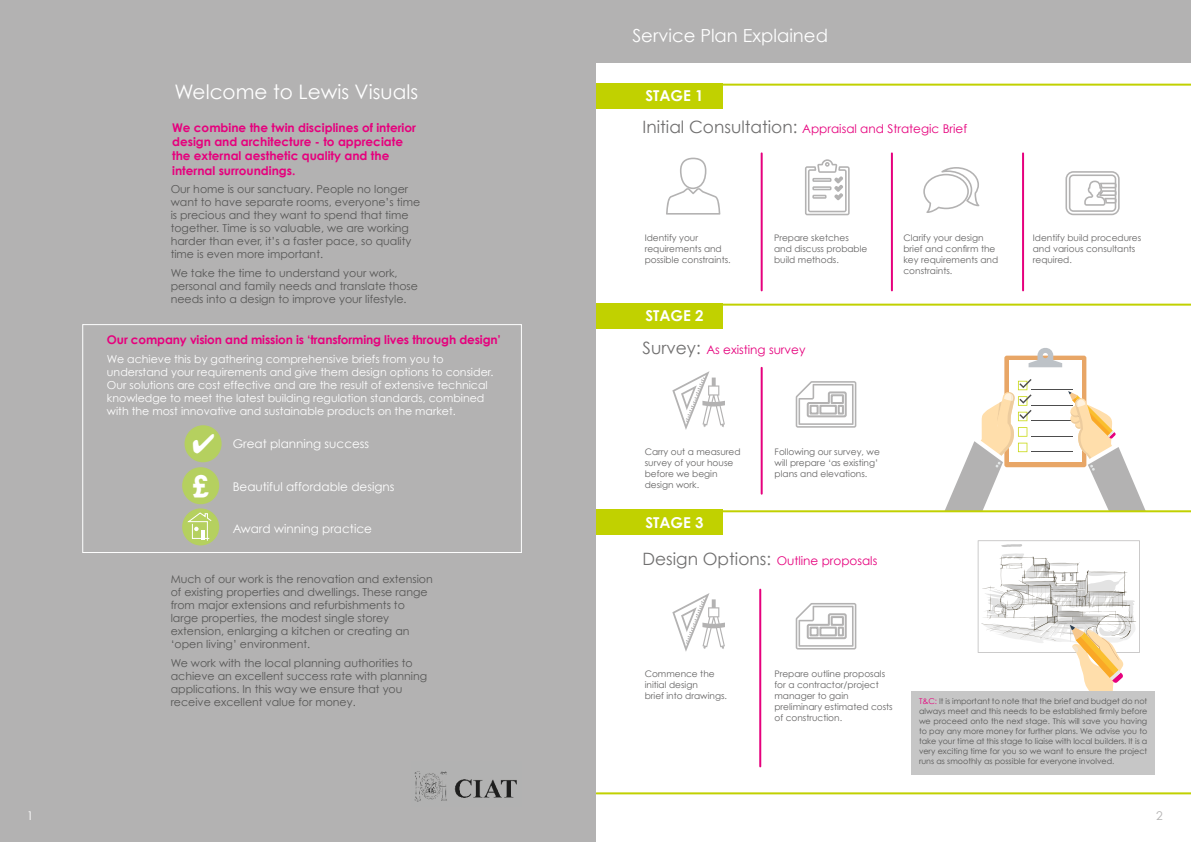
<style>
.page{position:relative;width:1191px;height:842px;background:#fff}
.page>*{position:absolute;margin:0;border:0;box-sizing:border-box;transform-origin:0 0}
.t1{font:700 30.2px "Century Gothic";color:#fff}
.t2{font:20px "Century Gothic";color:#fff}
.t3{font:18px "Century Gothic";color:#fff}
.t4{font:700 15px "Century Gothic";color:#fff}
.t5{font:700 12px/14.4px "Century Gothic";color:#e6007d}
.t6{font:12px "Century Gothic";color:#e6007d}
.t7{font:12px "Century Gothic";color:#fff}
.t8{font:12px "Century Gothic";color:#b3b2b2}
.t9{font:11px/13px "Century Gothic";color:#575756}
.t10{font:11px/13px "Century Gothic";color:#fff}
.t11{font:9px/11px "Century Gothic";color:#646363}
.t12{font:8px/10px "Century Gothic";color:#575756;text-align:justify}
.s1{font-size:17px;color:#706f6f}
.s2{color:#e6007d}
</style>
<div class="page">
<div style="left:596px;top:0;width:595px;height:62px;background:#b3b2b2"></div>
<div style="left:1004px;top:356px;width:82px;height:111px;background:#e8a666;border-radius:2px"></div>
<div style="left:1009px;top:361px;width:72px;height:101px;background:#fff"></div>
<svg style="left:1028px;top:348px;width:34px;height:19px"></svg>
<hr style="left:1031px;top:389px;width:41px;height:1px;background:#4d4d4d">
<hr style="left:1031px;top:405px;width:41px;height:1px;background:#4d4d4d">
<hr style="left:1031px;top:420px;width:41px;height:1px;background:#4d4d4d">
<hr style="left:1031px;top:436px;width:41px;height:1px;background:#4d4d4d">
<hr style="left:1031px;top:451px;width:41px;height:1px;background:#4d4d4d">
<svg style="left:1066px;top:391px;width:79px;height:119px"></svg>
<svg style="left:945px;top:379px;width:86px;height:131px"></svg>
<svg style="left:666px;top:158px;width:54px;height:57px"></svg>
<svg style="left:805px;top:159px;width:44px;height:56px"></svg>
<svg style="left:923px;top:167px;width:56px;height:46px"></svg>
<svg style="left:1065px;top:171px;width:54px;height:44px"></svg>
<hr style="left:760px;top:153px;width:2px;height:137px;background:#e6007d">
<hr style="left:891px;top:153px;width:2px;height:137px;background:#e6007d">
<hr style="left:1022px;top:153px;width:2px;height:137px;background:#e6007d">
<hr style="left:760px;top:368px;width:2px;height:126px;background:#e6007d">
<hr style="left:759px;top:590px;width:2px;height:176px;background:#e6007d">
<div style="left:596px;top:84px;width:126px;height:25px;background:#c1d100"></div>
<div style="left:596px;top:303px;width:126px;height:25px;background:#c1d100"></div>
<div style="left:596px;top:509px;width:126px;height:25px;background:#c1d100"></div>
<hr style="left:596px;top:304px;width:595px;height:2px;background:#c1d100">
<hr style="left:596px;top:84px;width:595px;height:2px;background:#c1d100">
<hr style="left:596px;top:510px;width:595px;height:2px;background:#c1d100">
<svg style="left:672px;top:371px;width:53px;height:59px"></svg>
<svg style="left:672px;top:593px;width:53px;height:59px"></svg>
<svg style="left:795px;top:381px;width:61px;height:47px"></svg>
<svg style="left:795px;top:603px;width:61px;height:46px"></svg>
<div style="left:974px;top:546px;width:169px;height:120px;background:linear-gradient(to bottom,#fff,#fff)"></div>
<svg style="left:977px;top:540px;width:162px;height:152px"></svg>
<div style="left:911px;top:692px;width:244px;height:83px;background:#c6c6c6"></div>
<hr style="left:596px;top:792px;width:595px;height:2px;background:#c1d100">
<div style="left:0;top:0;width:595px;height:842px;background:#b3b2b2"></div>
<img style="left:414px;top:771px;width:103px;height:31px">
<div style="left:82px;top:324px;width:440px;height:229px;border:1px solid #fff"></div>
<div style="left:184px;top:425px;width:38px;height:37px;background:#b5d05f;border-radius:50%"></div>
<div style="left:182px;top:467px;width:37px;height:37px;background:#b5d05f;border-radius:50%"></div>
<div style="left:182px;top:508px;width:37px;height:37px;background:#b5d05f;border-radius:50%"></div>
<svg style="left:186px;top:512px;width:26px;height:30px"></svg>
<h2 class="t2" style="left:174px;top:80px;width:245px">Welcome to Lewis Visuals</h2>
<p class="t5" style="left:172px;top:120px;width:245px">We combine the twin disciplines of interior design and architecture - to appreciate the external aesthetic quality and the internal surroundings.</p>
<p class="t9" style="left:171px;top:183px;width:251px">Our home is our sanctuary. People no longer want to have separate rooms, everyone’s time is precious and they want to spend that time together. Time is so valuable, we are working harder than ever, it’s a faster pace, so quality time is even more important.</p>
<p class="t9" style="left:171px;top:266px;width:249px">We take the time to understand your work, personal and family needs and translate those needs into a design to improve your lifestyle.</p>
<p class="t5" style="left:107px;top:332px;width:395px">Our company vision and mission is ‘transforming lives through design’</p>
<p class="t10" style="left:107px;top:352px;width:388px">We achieve this by gathering comprehensive briefs from you to understand your requirements and give them design options to consider.<br>Our solutions are cost effective and are the result of extensive technical knowledge to meet the latest building regulation standards, combined with the most innovative and sustainable products on the market.</p>
<h1 class="t1" style="left:192px;top:467px;width:18px">£</h1>
<p class="t7" style="left:233px;top:436px;width:138px">Great planning success</p>
<p class="t7" style="left:233px;top:479px;width:163px">Beautiful affordable designs</p>
<p class="t7" style="left:233px;top:522px;width:141px">Award winning practice</p>
<p class="t9" style="left:171px;top:572px;width:264px">Much of our work is the renovation and extension of existing properties and dwellings. These range from major extensions and refurbishments to large properties, the modest single storey extension, enlarging a kitchen or creating an ‘open living’ environment.</p>
<p class="t9" style="left:171px;top:656px;width:258px">We work with the local planning authorities to achieve an excellent success rate with planning applications. In this way we ensure that you receive excellent value for money.</p>
<h3 class="t3" style="left:632px;top:24px;width:197px">Service Plan Explained</h3>
<h3 class="t4" style="left:645px;top:86px;width:60px">STAGE 1</h3>
<p class="t6" style="left:642px;top:122px;width:326px"><span class="s1">Initial Consultation:</span> Appraisal and Strategic Brief</p>
<p class="t11" style="left:644px;top:232px;width:88px">Identify your requirements and possible constraints.</p>
<p class="t11" style="left:774px;top:232px;width:95px">Prepare sketches and discuss probable build methods.</p>
<p class="t11" style="left:903px;top:232px;width:96px">Clarify your design brief and confirm the key requirements and constraints.</p>
<p class="t11" style="left:1032px;top:232px;width:110px">Identify build procedures and various consultants required.</p>
<h3 class="t4" style="left:645px;top:306px;width:60px">STAGE 2</h3>
<p class="t6" style="left:642px;top:342px;width:164px"><span class="s1">Survey:</span> As existing survey</p>
<p class="t11" style="left:644px;top:446px;width:97px">Carry out a measured survey of your house before we begin design work.</p>
<p class="t11" style="left:774px;top:446px;width:107px">Following our survey, we will prepare ‘as existing’ plans and elevations.</p>
<h3 class="t4" style="left:645px;top:513px;width:60px">STAGE 3</h3>
<p class="t6" style="left:642px;top:553px;width:236px"><span class="s1">Design Options:</span> Outline proposals</p>
<p class="t11" style="left:644px;top:668px;width:84px">Commence the initial design<br>brief into drawings.</p>
<p class="t11" style="left:774px;top:668px;width:120px">Prepare outline proposals for a contractor/project manager to gain preliminary estimated costs of construction.</p>
<p class="t12" style="left:919px;top:696px;width:230px"><span class="s2">T&amp;C:</span> It is important to note that the brief and budget do not always meet and this needs to be established firmly before we proceed onto the next stage. This will save you having to pay any more money for further plans. We advise you to take your time at this stage to liaise with local builders. It is a very exciting time for you so we want to ensure the project runs as smoothly as possible for everyone involved.</p>
<p class="t7" style="left:27px;top:808px;width:8px">1</p>
<p class="t8" style="left:1156px;top:808px;width:8px">2</p>
</div>
